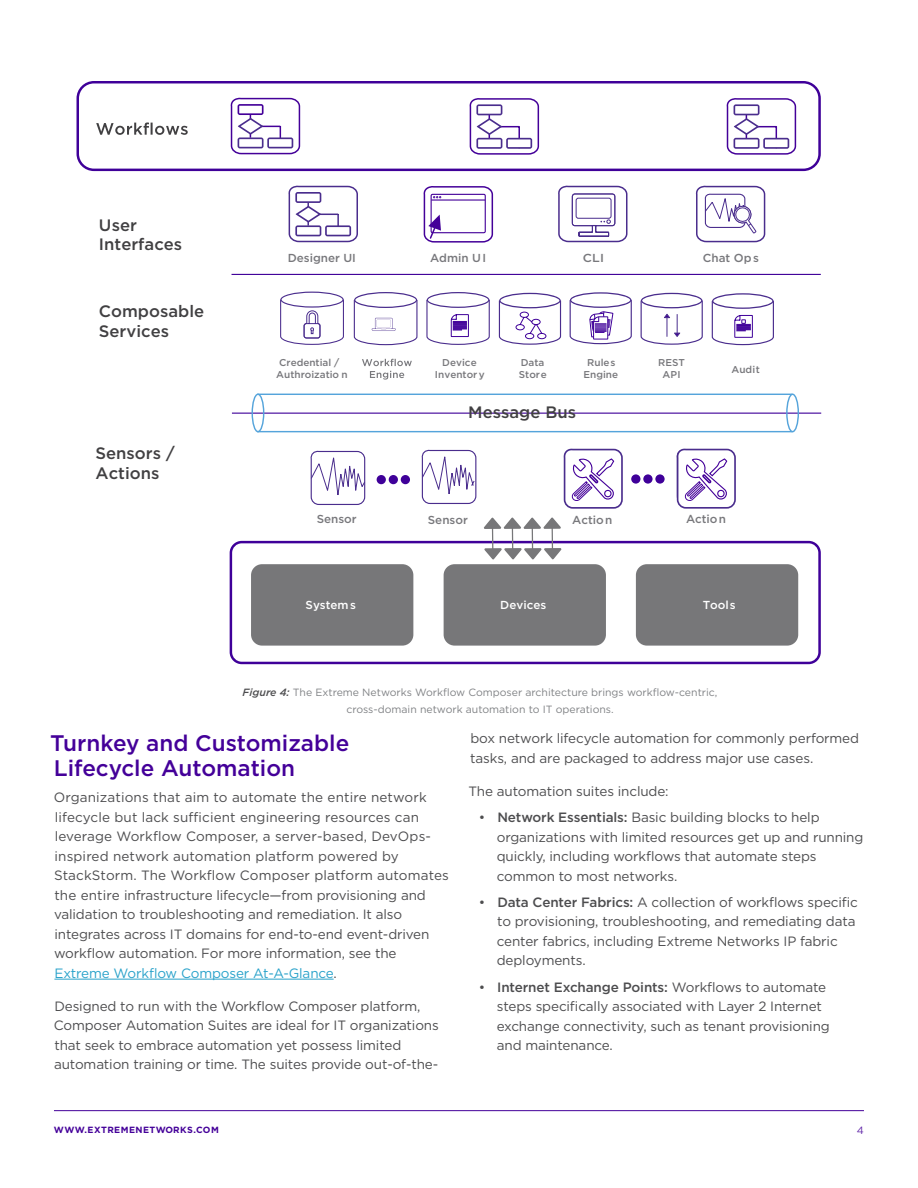
<style>
.page{position:relative;width:918px;height:1188px;background:#fff}
.page>*{position:absolute;margin:0;border:0;box-sizing:border-box;transform-origin:0 0}
.t1{font:500 22.5px/25.5px "Gotham";color:#409}
.t2{font:500 16.5px/19.8px "Gotham";color:#414042}
.t3{font:13.5px/19.5px "Gotham";letter-spacing:-.01em;color:#4d4d4f}
.t4{font:500 11.55px "Gotham";color:#78787c}
.t5{font:500 11.55px "Gotham";color:#fff}
.t6{font:500 11.55px "Gotham";color:#78787c;scale:1.08 1}
.t7{font:10.5px/16.5px "Gotham";color:#808285;text-align:center}
.t8{font:10.5px "Gotham";color:#6026a8}
.t9{font:500 9.9px/11.9px "Gotham";color:#78787c;text-align:center}
.t10{font:700 9px "Gotham";letter-spacing:.05em;color:#409}
.s1{font-weight:500;font-style:italic;color:#4d4d4f}
.s2{color:#29a2ca}
.s3{font-weight:500}
</style>
<div class="page">
<hr style="left:54px;top:1110px;width:810px;height:1px;background:#409">
<hr style="left:54px;top:979px;width:280px;height:1px;background:#29a2ca">
<hr style="left:232px;top:413px;width:589px;height:1px;background:#3f0099">
<svg style="left:230px;top:541px;width:591px;height:123px"></svg>
<svg style="left:77px;top:81px;width:744px;height:90px"></svg>
<svg style="left:726px;top:97px;width:71px;height:58px"></svg>
<svg style="left:469px;top:97px;width:71px;height:58px"></svg>
<div style="left:251px;top:564px;width:162px;height:82px;background:#777779;border-radius:11px"></div>
<div style="left:444px;top:564px;width:162px;height:82px;background:#777779;border-radius:11px"></div>
<div style="left:636px;top:564px;width:162px;height:82px;background:#777779;border-radius:11px"></div>
<hr style="left:232px;top:274px;width:589px;height:1px;background:#3f0099">
<svg style="left:288px;top:185px;width:70px;height:58px"></svg>
<svg style="left:310px;top:450px;width:56px;height:55px"></svg>
<svg style="left:280px;top:292px;width:64px;height:53px"></svg>
<svg style="left:426px;top:292px;width:64px;height:53px"></svg>
<svg style="left:558px;top:185px;width:208px;height:58px"></svg>
<svg style="left:498px;top:293px;width:64px;height:52px"></svg>
<svg style="left:569px;top:292px;width:63px;height:53px"></svg>
<svg style="left:96px;top:122px;width:92px;height:13px"></svg>
<svg style="left:711px;top:293px;width:63px;height:53px"></svg>
<svg style="left:640px;top:293px;width:63px;height:52px"></svg>
<svg style="left:362px;top:359px;width:50px;height:21px"></svg>
<div style="left:377px;top:475px;width:9px;height:9px;background:#3f0099;border-radius:50%"></div>
<div style="left:389px;top:475px;width:9px;height:9px;background:#3f0099;border-radius:50%"></div>
<div style="left:401px;top:475px;width:9px;height:9px;background:#3f0099;border-radius:50%"></div>
<svg style="left:421px;top:449px;width:56px;height:55px"></svg>
<div style="left:631px;top:474px;width:9px;height:10px;background:#3f0099;border-radius:50%"></div>
<svg style="left:643px;top:474px;width:10px;height:10px"></svg>
<svg style="left:655px;top:474px;width:10px;height:10px"></svg>
<hr style="left:492px;top:521px;width:1px;height:32px;background:#777779">
<hr style="left:512px;top:521px;width:1px;height:32px;background:#777779">
<hr style="left:532px;top:521px;width:1px;height:32px;background:#777779">
<svg style="left:484px;top:517px;width:77px;height:13px"></svg>
<hr style="left:551px;top:521px;width:2px;height:32px;background:#777779">
<svg style="left:484px;top:547px;width:79px;height:14px"></svg>
<svg style="left:251px;top:393px;width:549px;height:40px"></svg>
<svg style="left:353px;top:292px;width:65px;height:54px"></svg>
<svg style="left:563px;top:448px;width:60px;height:61px"></svg>
<svg style="left:676px;top:448px;width:60px;height:61px"></svg>
<svg style="left:423px;top:186px;width:71px;height:57px"></svg>
<p class="t2" style="left:99px;top:215px;width:85px">User<br>Interfaces</p>
<p class="t2" style="left:99px;top:301px;width:107px">Composable<br>Services</p>
<p class="t2" style="left:96px;top:443px;width:81px">Sensors /<br>Actions</p>
<p class="t4" style="left:288px;top:250px;width:70px">Designer UI</p>
<p class="t4" style="left:430px;top:250px;width:58px">Admin UI</p>
<p class="t6" style="left:583px;top:250px;width:21px">CLI</p>
<p class="t4" style="left:703px;top:250px;width:58px">Chat Ops</p>
<p class="t9" style="left:276px;top:357px;width:73px;text-align:left">Credential /<br>Authroizatio n</p>
<p class="t9" style="left:435px;top:357px;width:51px">Device<br>Inventory</p>
<p class="t9" style="left:519px;top:357px;width:30px;text-align:left">Data<br>Store</p>
<p class="t9" style="left:583px;top:357px;width:36px">Rules<br>Engine</p>
<p class="t9" style="left:658px;top:357px;width:28px">REST<br>API</p>
<p class="t9" style="left:732px;top:364px;width:30px">Audit</p>
<p class="t2" style="left:468px;top:402px;width:110px">Message Bus</p>
<p class="t4" style="left:317px;top:511px;width:42px">Sensor</p>
<p class="t4" style="left:428px;top:513px;width:42px">Sensor</p>
<p class="t4" style="left:572px;top:512px;width:42px">Action</p>
<p class="t4" style="left:686px;top:511px;width:42px">Action</p>
<p class="t5" style="left:306px;top:597px;width:52px">Systems</p>
<p class="t5" style="left:500px;top:597px;width:48px">Devices</p>
<p class="t5" style="left:703px;top:597px;width:34px">Tools</p>
<p class="t7" style="left:243px;top:684px;width:476px"><span class="s1">Figure 4:</span> The Extreme Networks Workflow Composer architecture brings workflow-centric, cross-domain network automation to IT operations.</p>
<h1 class="t1" style="left:50px;top:730px;width:301px">Turnkey and Customizable<br>Lifecycle Automation</h1>
<p class="t3" style="left:54px;top:787px;width:397px">Organizations that aim to automate the entire network lifecycle but lack sufficient engineering resources can leverage Workflow Composer, a server-based, DevOps&shy;inspired network automation platform powered by StackStorm. The Workflow Composer platform automates the entire infrastructure lifecycle—from provisioning and validation to troubleshooting and remediation. It also integrates across IT domains for end-to-end event-driven workflow automation. For more information, see the <span class="s2">Extreme Workflow Composer At-A-Glance</span>.</p>
<p class="t3" style="left:54px;top:996px;width:387px">Designed to run with the Workflow Composer platform, Composer Automation Suites are ideal for IT organizations that seek to embrace automation yet possess limited automation training or time. The suites provide out-of-the-</p>
<p class="t3" style="left:470px;top:729px;width:390px">box network lifecycle automation for commonly performed tasks, and are packaged to address major use cases.</p>
<p class="t3" style="left:469px;top:781px;width:202px">The automation suites include:</p>
<p class="t3" style="left:497px;top:807px;width:368px;text-indent:-18px">• <span class="s3">Network Essentials:</span> Basic building blocks to help organizations with limited resources get up and running quickly, including workflows that automate steps common to most networks.</p>
<p class="t3" style="left:497px;top:892px;width:363px;text-indent:-18px">• <span class="s3">Data Center Fabrics:</span> A collection of workflows specific to provisioning, troubleshooting, and remediating data center fabrics, including Extreme Networks IP fabric deployments.</p>
<p class="t3" style="left:497px;top:977px;width:335px;text-indent:-18px">• <span class="s3">Internet Exchange Points:</span> Workflows to automate steps specifically associated with Layer 2 Internet exchange connectivity, such as tenant provisioning and maintenance.</p>
<p class="t10" style="left:54px;top:1124px;width:166px">WWW.EXTREMENETWORKS.COM</p>
<p class="t8" style="left:857px;top:1124px;width:9px">4</p>
</div>
